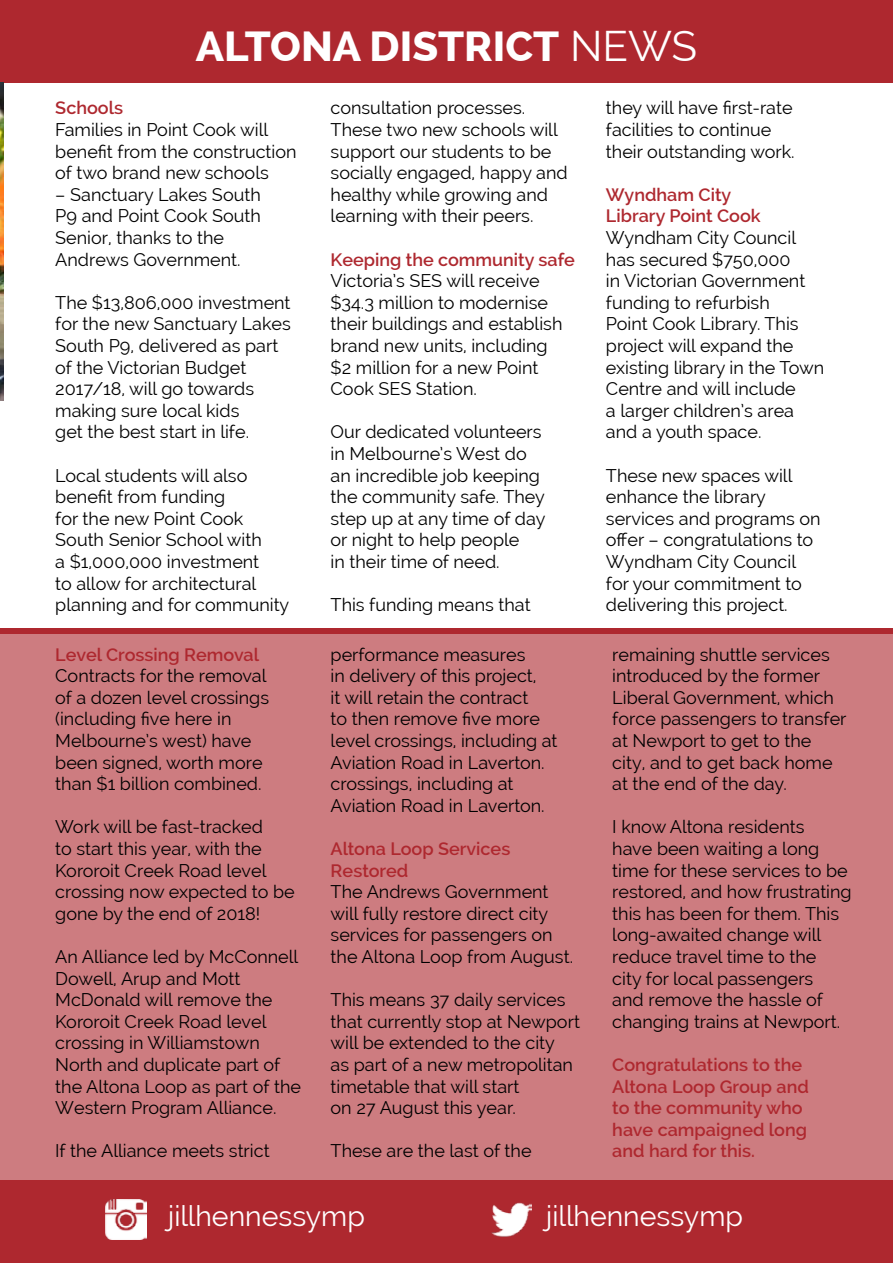
<style>
.page{position:relative;width:893px;height:1263px;background:#fff}
.page>*{position:absolute;margin:0;border:0;box-sizing:border-box;transform-origin:0 0}
.t1{font:800 42px "Raleway";color:#fff}
.t2{font:28.5px "Raleway";color:#fff}
.t3{font:18px/21.6px "Raleway";color:#000}
.t4{font:600 18px/21.6px "Raleway";color:#ae282f}
.s1{font-weight:400}
</style>
<div class="page">
<div style="left:0;top:631px;width:893px;height:564px;background:#cd7c80"></div>
<div style="left:0;top:1181px;width:893px;height:82px;background:#ae282f"></div>
<img style="left:106px;top:1199px;width:40px;height:41px">
<img style="left:491px;top:1202px;width:41px;height:35px">
<div style="left:0;top:0;width:893px;height:82px;background:#ae282f"></div>
<img style="left:0;top:82px;width:3px;height:318px">
<div style="left:0;top:628px;width:893px;height:6px;background:#ae282f"></div>
<h1 class="t1" style="left:196px;top:22px;width:503px">ALTONA DISTRICT <span class="s1">NEWS</span></h1>
<p class="t4" style="left:55px;top:97px;width:69px">Schools</p>
<p class="t3" style="left:55px;top:119px;width:243px">Families in Point Cook will benefit from the construction of two brand new schools</p>
<p class="t3" style="left:55px;top:184px;width:207px">– Sanctuary Lakes South<br>P9 and Point Cook South<br>Senior, thanks to the<br>Andrews Government.</p>
<p class="t3" style="left:55px;top:292px;width:237px">The $13,806,000 investment for the new Sanctuary Lakes<br>South P9, delivered as part of the Victorian Budget<br>2017/18, will go towards making sure local kids<br>get the best start in life.</p>
<p class="t3" style="left:55px;top:464px;width:236px">Local students will also benefit from funding<br>for the new Point Cook<br>South Senior School with<br>a $1,000,000 investment<br>to allow for architectural planning and for community</p>
<p class="t4" style="left:55px;top:643px;width:205px">Level Crossing Removal</p>
<p class="t3" style="left:55px;top:665px;width:215px">Contracts for the removal of a dozen level crossings (including five here in<br>Melbourne’s west) have been signed, worth more than $1 billion combined.</p>
<p class="t3" style="left:55px;top:816px;width:241px">Work will be fast-tracked<br>to start this year, with the<br>Kororoit Creek Road level crossing now expected to be gone by the end of 2018!</p>
<p class="t3" style="left:55px;top:946px;width:247px">An Alliance led by McConnell<br>Dowell, Arup and Mott<br>McDonald will remove the<br>Kororoit Creek Road level crossing in Williamstown<br>North and duplicate part of the Altona Loop as part of the<br>Western Program Alliance.</p>
<p class="t3" style="left:55px;top:1140px;width:216px">If the Alliance meets strict</p>
<p class="t3" style="left:331px;top:97px;width:239px">consultation processes.<br>These two new schools will support our students to be socially engaged, happy and healthy while growing and learning with their peers.</p>
<p class="t4" style="left:331px;top:248px;width:246px">Keeping the community safe</p>
<p class="t3" style="left:331px;top:270px;width:233px">Victoria’s SES will receive $34.3 million to modernise their buildings and establish brand new units, including $2 million for a new Point<br>Cook SES Station.</p>
<p class="t3" style="left:331px;top:421px;width:216px">Our dedicated volunteers in Melbourne’s West do an incredible job keeping the community safe. They step up at any time of day or night to help people<br>in their time of need.</p>
<p class="t3" style="left:331px;top:594px;width:202px">This funding means that</p>
<p class="t3" style="left:331px;top:643px;width:228px">performance measures<br>in delivery of this project,<br>it will retain the contract<br>to then remove five more level crossings, including at<br>Aviation Road in Laverton. crossings, including at<br>Aviation Road in Laverton.</p>
<p class="t4" style="left:331px;top:838px;width:181px">Altona Loop Services<br>Restored</p>
<p class="t3" style="left:331px;top:881px;width:244px">The Andrews Government will fully restore direct city services for passengers on the Altona Loop from August.</p>
<p class="t3" style="left:331px;top:989px;width:251px">This means 37 daily services that currently stop at Newport will be extended to the city<br>as part of a new metropolitan timetable that will start<br>on 27 August this year.</p>
<p class="t3" style="left:331px;top:1140px;width:202px">These are the last of the</p>
<p class="t3" style="left:606px;top:97px;width:190px">they will have first-rate facilities to continue their outstanding work.</p>
<p class="t4" style="left:606px;top:184px;width:156px">Wyndham City<br>Library Point Cook</p>
<p class="t3" style="left:606px;top:227px;width:220px">Wyndham City Council has secured $750,000<br>in Victorian Government funding to refurbish<br>Point Cook Library. This project will expand the existing library in the Town<br>Centre and will include<br>a larger children’s area and a youth space.</p>
<p class="t3" style="left:606px;top:464px;width:216px">These new spaces will enhance the library services and programs on offer – congratulations to<br>Wyndham City Council for your commitment to delivering this project.</p>
<p class="t3" style="left:612px;top:643px;width:236px">remaining shuttle services introduced by the former<br>Liberal Government, which force passengers to transfer at Newport to get to the city, and to get back home at the end of the day.</p>
<p class="t3" style="left:612px;top:816px;width:241px">I know Altona residents<br>have been waiting a long time for these services to be restored, and how frustrating this has been for them. This long-awaited change will reduce travel time to the<br>city for local passengers<br>and remove the hassle of changing trains at Newport.</p>
<p class="t4" style="left:612px;top:1054px;width:198px">Congratulations to the<br>Altona Loop Group and to the community who have campaigned long and hard for this.</p>
<h2 class="t2" style="left:168px;top:1200px;width:198px">jillhennessymp</h2>
<h2 class="t2" style="left:546px;top:1200px;width:198px">jillhennessymp</h2>
</div>
